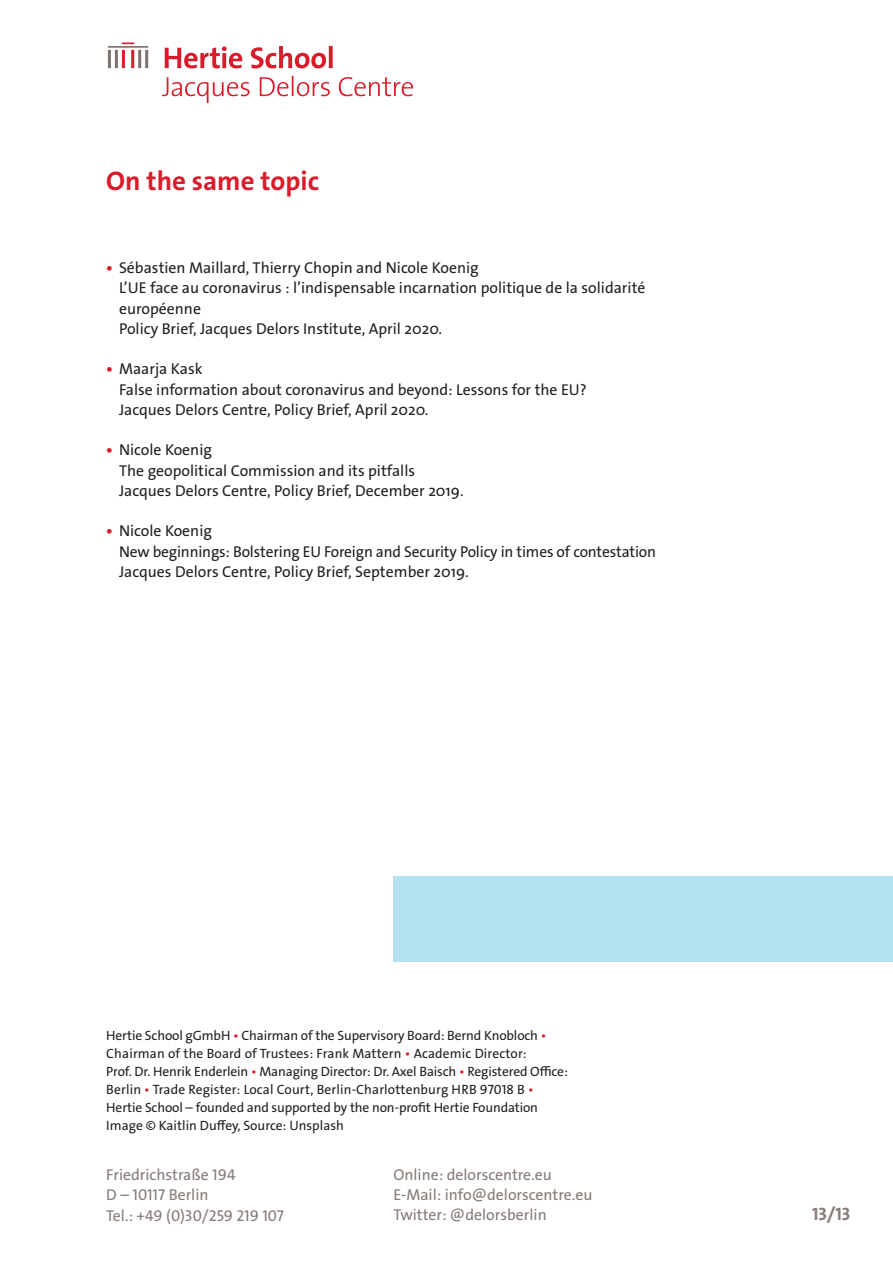
<style>
.page{position:relative;width:893px;height:1263px;background:#fff}
.page>*{position:absolute;margin:0;border:0;box-sizing:border-box;transform-origin:0 0}
.t1{font:700 27px "The Sans Os F";color:#da1b2b}
.t2{font:700 18px "The Sans Os F";color:#867b76}
.t3{font:15.75px/20.2px "The Sans Os F";color:#231f20}
.t4{font:15.75px/20.2px "The Sans Os F";color:#867b76}
.t5{font:13.5px/18px "The Sans Os F";letter-spacing:-.01em;color:#231f20}
.s1{font-weight:700;color:#da1b2b}
.s2{color:#da1b2b}
</style>
<div class="page">
<hr style="left:115px;top:50px;width:3px;height:18px;background:#7d726d">
<hr style="left:108px;top:50px;width:3px;height:18px;background:#7d726d">
<hr style="left:108px;top:46px;width:40px;height:2px;background:#7d726d">
<svg style="left:122px;top:43px;width:291px;height:60px"></svg>
<div style="left:393px;top:876px;width:500px;height:85px;background:#b4e2f0"></div>
<h1 class="t1" style="left:106px;top:164px;width:214px">On the same topic</h1>
<p class="t3" style="left:119px;top:258px;width:528px;text-indent:-13px"><span class="s1">•</span> Sébastien Maillard, Thierry Chopin and Nicole Koenig<br>L’UE face au coronavirus : l’indispensable incarnation politique de la solidarité européenne<br>Policy Brief, Jacques Delors Institute, April 2020.</p>
<p class="t3" style="left:119px;top:359px;width:469px;text-indent:-13px"><span class="s1">•</span> Maarja Kask<br>False information about coronavirus and beyond: Lessons for the EU?<br>Jacques Delors Centre, Policy Brief, April 2020.</p>
<p class="t3" style="left:119px;top:440px;width:346px;text-indent:-13px"><span class="s1">•</span> Nicole Koenig<br>The geopolitical Commission and its pitfalls<br>Jacques Delors Centre, Policy Brief, December 2019.</p>
<p class="t3" style="left:119px;top:521px;width:538px;text-indent:-13px"><span class="s1">•</span> Nicole Koenig<br>New beginnings: Bolstering EU Foreign and Security Policy in times of contestation<br>Jacques Delors Centre, Policy Brief, September 2019.</p>
<p class="t5" style="left:106px;top:1026px;width:463px">Hertie School gGmbH <span class="s2">•</span> Chairman of the Supervisory Board: Bernd Knobloch <span class="s2">• </span>Chairman of the Board of Trustees: Frank Mattern <span class="s2">•</span> Academic Director:<br>Prof. Dr. Henrik Enderlein <span class="s2">•</span> Managing Director: Dr. Axel Baisch <span class="s2">•</span> Registered Office:<br>Berlin <span class="s2">•</span> Trade Register: Local Court, Berlin-Charlottenburg HRB 97018 B <span class="s2">• </span>Hertie School – founded and supported by the non-profit Hertie Foundation Image © Kaitlin Duffey, Source: Unsplash</p>
<p class="t4" style="left:106px;top:1165px;width:179px">Friedrichstraße 194<br>D – 10117 Berlin<br>Tel.: +49 (0)30/259 219 107</p>
<p class="t4" style="left:393px;top:1164px;width:201px">Online: delorscentre.eu<br>E-Mail: info@delorscentre.eu<br>Twitter: @delorsberlin</p>
<p class="t2" style="left:812px;top:1203px;width:40px">13/13</p>
</div>
